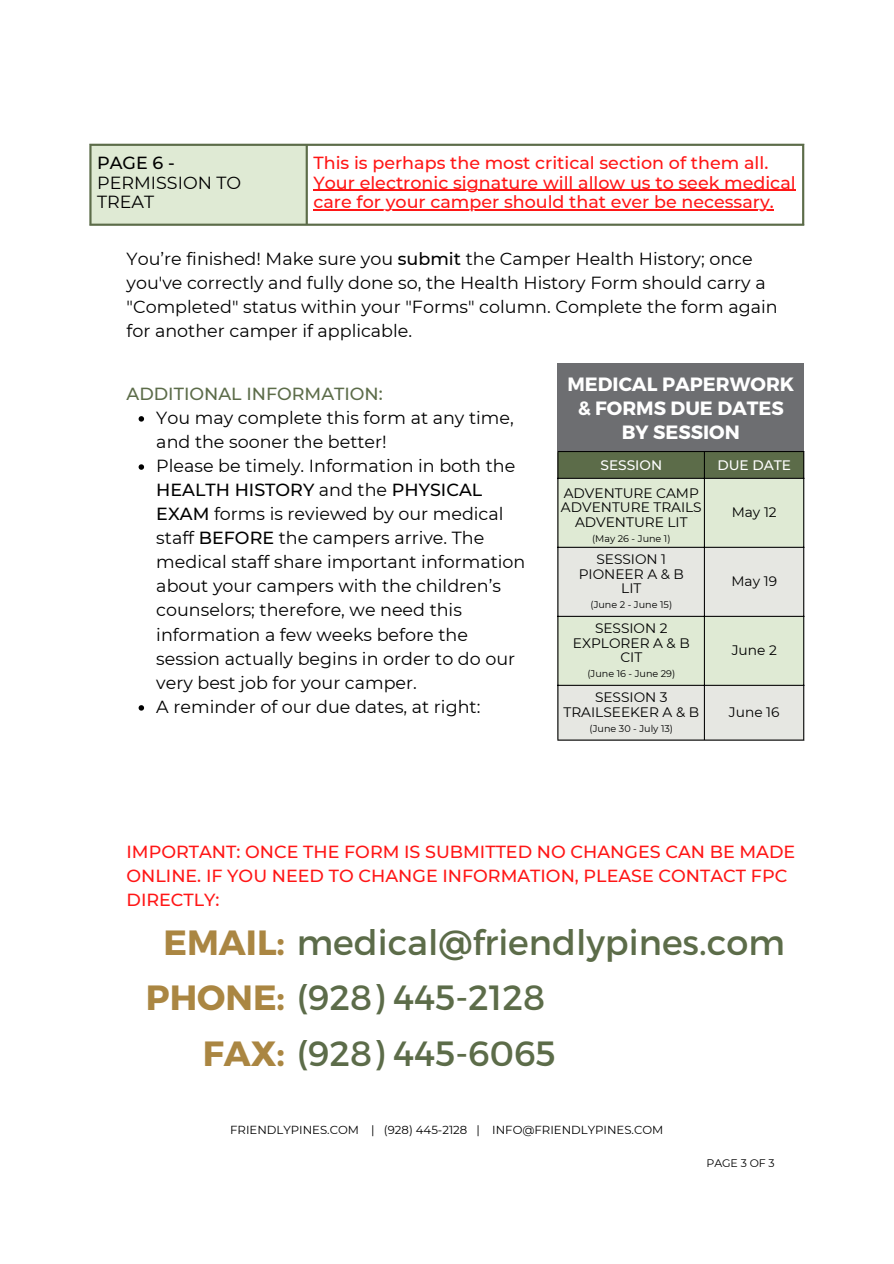
<style>
.page{position:relative;width:894px;height:1264px;background:#fff}
.page>*{position:absolute;margin:0;border:0;box-sizing:border-box;transform-origin:0 0}
.t1{font:34.95px/55.5px "Montserrat";color:#5c6c49}
.t2{font:700 19.2px/23.7px "Montserrat";color:#fff;text-align:center}
.t3{font:17.55px/24px "Montserrat";color:#000}
.t4{font:500 17.55px/24px "Montserrat";color:#ff1616}
.t5{font:500 17.55px "Montserrat";color:#5c6c49}
.t6{font:500 17.55px "Montserrat";color:#000}
.t7{font:13.65px/14.4px "Montserrat";color:#000;text-align:center}
.t8{font:500 13.65px "Montserrat";color:#fff}
.t9{font:11.7px "Montserrat";color:#000}
.t10{font:10.95px "Montserrat";letter-spacing:-.005em;color:#000}
.t11{font:9.6px "Montserrat";color:#000}
.s1{font-weight:500}
.s2{font-weight:700;color:#aa8642}
</style>
<div class="page">
<svg style="left:138px;top:416px;width:6px;height:5px"></svg>
<svg style="left:138px;top:464px;width:6px;height:6px"></svg>
<svg style="left:138px;top:705px;width:6px;height:5px"></svg>
<div style="left:557px;top:363px;width:246px;height:88px;background:#6d6e71"></div>
<div style="left:558px;top:452px;width:245px;height:26px;background:#5c6c49"></div>
<div style="left:558px;top:479px;width:245px;height:68px;background:#dfead4"></div>
<svg style="left:558px;top:548px;width:245px;height:191px;background:#e1e6db"></svg>
<hr style="left:557px;top:452px;width:1px;height:287px;background:#000">
<hr style="left:703px;top:452px;width:1px;height:287px;background:#000">
<hr style="left:803px;top:452px;width:1px;height:287px;background:#000">
<hr style="left:557px;top:451px;width:247px;height:1px;background:#000">
<hr style="left:557px;top:478px;width:247px;height:1px;background:#000">
<hr style="left:557px;top:547px;width:247px;height:1px;background:#000">
<hr style="left:557px;top:616px;width:247px;height:1px;background:#000">
<hr style="left:557px;top:684px;width:247px;height:2px;background:#000">
<hr style="left:557px;top:739px;width:247px;height:1px;background:#000">
<div style="left:90px;top:144px;width:217px;height:81px;background:#dfead4"></div>
<hr style="left:313px;top:190px;width:482px;height:1px;background:#ff1616">
<hr style="left:313px;top:209px;width:460px;height:2px;background:#ff1616">
<hr style="left:89px;top:146px;width:2px;height:78px;background:#5c6c49">
<hr style="left:305px;top:146px;width:3px;height:78px;background:#5c6c49">
<hr style="left:801px;top:146px;width:3px;height:78px;background:#5c6c49">
<hr style="left:89px;top:144px;width:715px;height:2px;background:#5c6c49">
<hr style="left:89px;top:224px;width:715px;height:2px;background:#5c6c49">
<p class="t6" style="left:97px;top:152px;width:79px">PAGE 6 -</p>
<p class="t3" style="left:97px;top:173px;width:146px;line-height:19.6px">PERMISSION TO<br>TREAT</p>
<p class="t4" style="left:313px;top:153px;width:483px;line-height:19.6px">This is perhaps the most critical section of them all.<br>Your electronic signature will allow us to seek medical care for your camper should that ever be necessary.</p>
<p class="t3" style="left:126px;top:246px;width:652px">You’re finished! Make sure you <span class="s1">submit</span> the Camper Health History; once you've correctly and fully done so, the Health History Form should carry a "Completed" status within your "Forms" column. Complete the form again for another camper if applicable.</p>
<p class="t5" style="left:126px;top:383px;width:258px">ADDITIONAL INFORMATION:</p>
<p class="t3" style="left:156px;top:405px;width:370px">You may complete this form at any time, and the sooner the better!<br>Please be timely. Information in both the <span class="s1">HEALTH HISTORY</span> and the <span class="s1">PHYSICAL EXAM</span> forms is reviewed by our medical staff <span class="s1">BEFORE</span> the campers arrive. The medical staff share important information about your campers with the children’s counselors; therefore, we need this information a few weeks before the session actually begins in order to do our very best job for your camper.<br>A reminder of our due dates, at right:</p>
<p class="t2" style="left:567px;top:371px;width:228px">MEDICAL PAPERWORK &amp; FORMS DUE DATES<br>BY SESSION</p>
<p class="t8" style="left:600px;top:456px;width:63px">SESSION</p>
<p class="t8" style="left:717px;top:456px;width:75px">DUE DATE</p>
<p class="t7" style="left:560px;top:485px;width:142px">ADVENTURE CAMP<br>ADVENTURE TRAILS<br>ADVENTURE LIT</p>
<p class="t11" style="left:592px;top:532px;width:80px">(May 26 - June 1)</p>
<p class="t7" style="left:731px;top:505px;width:46px">May 12</p>
<p class="t7" style="left:578px;top:552px;width:107px">SESSION 1<br>PIONEER A &amp; B<br>LIT</p>
<p class="t11" style="left:590px;top:599px;width:83px">(June 2 - June 15)</p>
<p class="t7" style="left:572px;top:621px;width:118px">SESSION 2<br>EXPLORER A &amp; B<br>CIT</p>
<p class="t11" style="left:587px;top:668px;width:89px">(June 16 - June 29)</p>
<p class="t7" style="left:563px;top:690px;width:137px">SESSION 3<br>TRAILSEEKER A &amp; B</p>
<p class="t11" style="left:589px;top:722px;width:85px">(June 30 - July 13)</p>
<p class="t7" style="left:731px;top:574px;width:47px">May 19</p>
<p class="t7" style="left:731px;top:643px;width:47px">June 2</p>
<p class="t7" style="left:728px;top:704px;width:52px">June 16</p>
<p class="t4" style="left:126px;top:839px;width:670px">IMPORTANT: ONCE THE FORM IS SUBMITTED NO CHANGES CAN BE MADE<br>ONLINE. IF YOU NEED TO CHANGE INFORMATION, PLEASE CONTACT FPC<br>DIRECTLY:</p>
<h1 class="t1" style="left:146px;top:912px;width:640px;text-indent:17px"><span class="s2">EMAIL:</span> medical@friendlypines.com<br><span class="s2">PHONE:</span> (928) 445-2128</h1>
<h1 class="t1" style="left:203px;top:1023px;width:354px"><span class="s2">FAX:</span> (928) 445-6065</h1>
<p class="t9" style="left:230px;top:1122px;width:434px">FRIENDLYPINES.COM | (928) 445-2128 | INFO@FRIENDLYPINES.COM</p>
<p class="t10" style="left:706px;top:1156px;width:70px">PAGE 3 OF 3</p>
</div>
